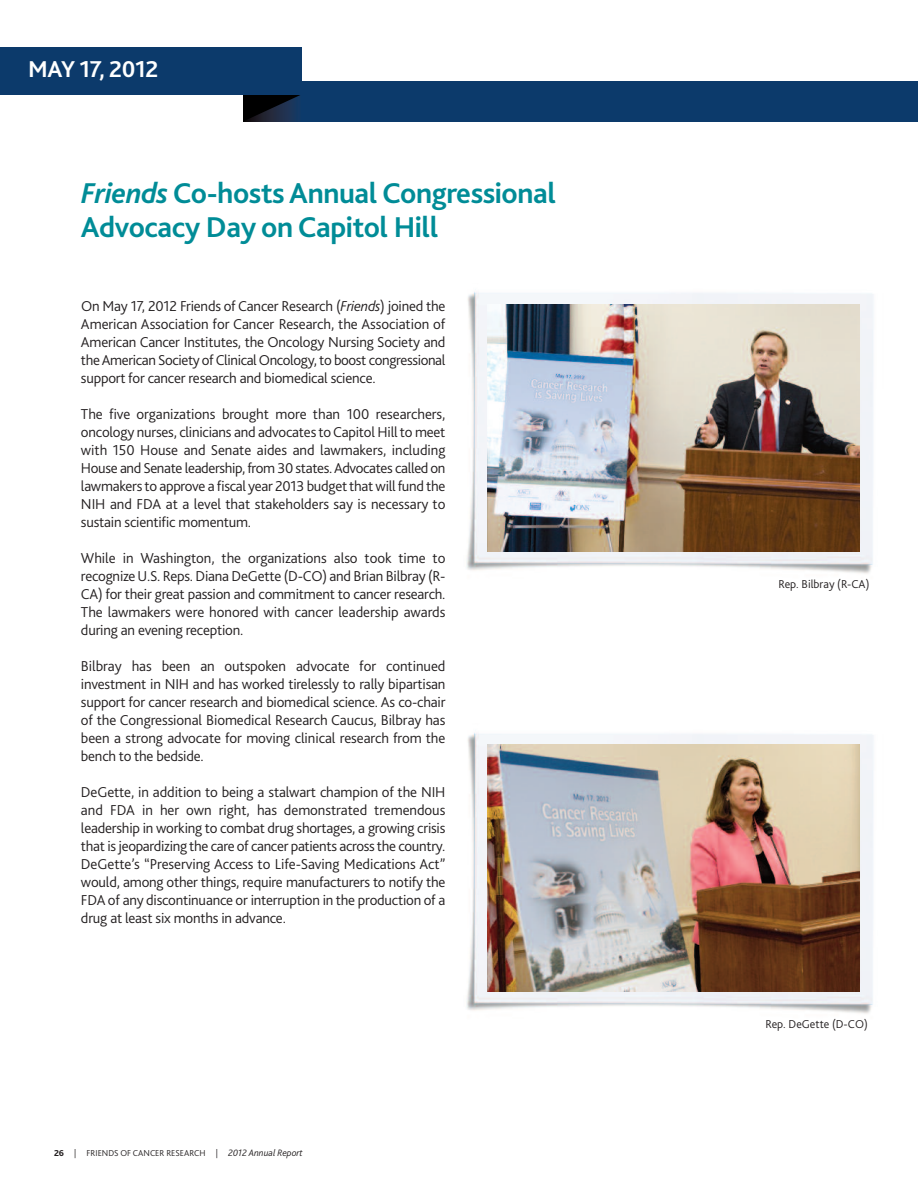
<style>
.page{position:relative;width:918px;height:1188px;background:#fff}
.page>*{position:absolute;margin:0;border:0;box-sizing:border-box;transform-origin:0 0}
.t1{font:700 30px/34.5px "Bliss 2";letter-spacing:-.015em;color:#008c97}
.t2{font:700 24px "Bliss 2";letter-spacing:-.015em;color:#fff}
.t3{font:300 15px/18px "Bliss 2";letter-spacing:-.015em;color:#231f20;text-align:justify}
.t4{font:300 12px "Bliss 2";color:#231f20}
.t5{font:300 9px "Bliss 2";color:#231f20}
.s1{font-style:italic}
.s2{font-weight:800}
.s3{font-style:italic;font-size:9.75px}
</style>
<div class="page">
<div style="left:243px;top:81px;width:675px;height:41px;background:#0c3a6b"></div>
<svg style="left:243px;top:95px;width:57px;height:27px;background:#0f1725"></svg>
<div style="left:0;top:47px;width:301px;height:47px;background:#0c3a6b"></div>
<img style="left:466px;top:292px;width:407px;height:282px">
<img style="left:488px;top:305px;width:371px;height:246px">
<img style="left:466px;top:733px;width:407px;height:281px">
<img style="left:488px;top:745px;width:371px;height:247px">
<h2 class="t2" style="left:28px;top:60px;width:132px">MAY 17, 2012</h2>
<h1 class="t1" style="left:81px;top:178px;width:476px"><span class="s1">Friends</span> Co-hosts Annual Congressional<br>Advocacy Day on Capitol Hill</h1>
<p class="t3" style="left:81px;top:298px;width:366px">On May 17, 2012 Friends of Cancer Research (<span class="s1">Friends</span>) joined the American Association for Cancer Research, the Association of American Cancer Institutes, the Oncology Nursing Society and theAmerican Society ofClinicalOncology, to boost congressional support for cancer research and biomedical science.</p>
<p class="t3" style="left:81px;top:406px;width:366px">The five organizations brought more than 100 researchers, oncology nurses, clinicians and advocates toCapitol Hill to meet with 150 House and Senate aides and lawmakers, including House and Senate leadership,from 30 states.Advocates called on lawmakers to approve afiscal year 2013 budget that willfund the NIH and FDA at a level that stakeholders say is necessary to sustain scientific momentum.</p>
<p class="t3" style="left:81px;top:550px;width:366px">While in Washington, the organizations also took time to recognizeU.S. Reps. Diana DeGette (D-CO) and Brian Bilbray (R-CA) for their great passion and commitment to cancer research.<br>The lawmakers were honored with cancer leadership awards during an evening reception.</p>
<p class="t3" style="left:81px;top:658px;width:366px">Bilbray has been an outspoken advocate for continued investment in NIH and has worked tirelessly to rally bipartisan support for cancer research and biomedical science. As co-chair of the Congressional Biomedical Research Caucus, Bilbray has been a strong advocate for moving clinical research from the bench to the bedside.</p>
<p class="t3" style="left:81px;top:784px;width:366px">DeGette, in addition to being a stalwart champion of the NIH and FDA in her own right, has demonstrated tremendous leadership in working to combat drug shortages, a growing crisis that is jeopardizing the care of cancer patients across the country.<br>DeGette’s “Preserving Access to Life-Saving Medications Act” would, among other things, require manufacturers to notify the FDA of any discontinuance or interruption in the production of a drug at least six months in advance.</p>
<p class="t5" style="left:54px;top:1150px;width:250px"><span class="s2">26</span> | FRIENDS OF CANCER RESEARCH | <span class="s3">2012 Annual Report</span></p>
<p class="t4" style="left:778px;top:579px;width:92px">Rep. Bilbray (R-CA)</p>
<p class="t4" style="left:765px;top:1020px;width:104px">Rep. DeGette (D-CO)</p>
</div>
